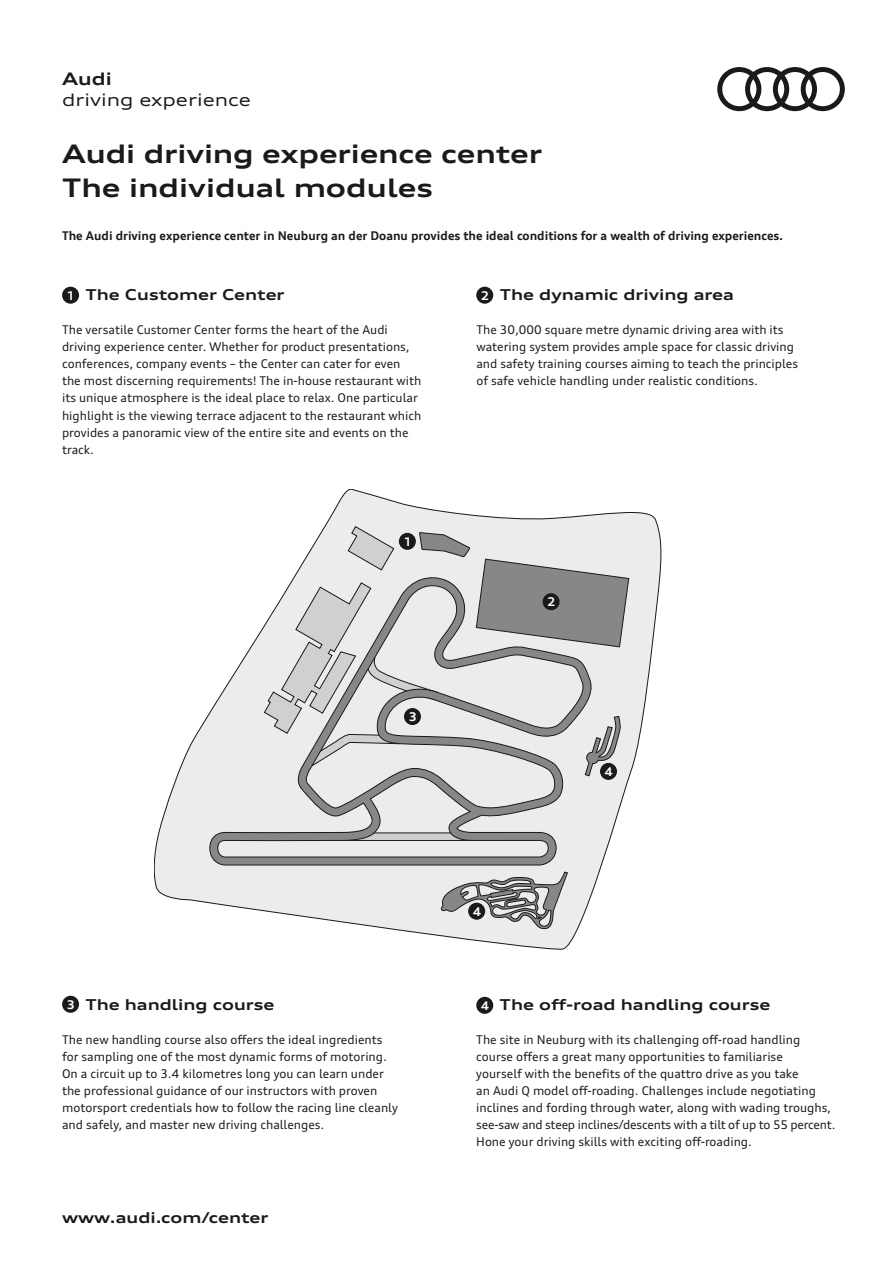
<style>
.page{position:relative;width:893px;height:1263px;background:#fff}
.page>*{position:absolute;margin:0;border:0;box-sizing:border-box;transform-origin:0 0}
.t1{font:700 expanded 25.5px/34.2px "Audi Type";color:#1a1a18}
.t2{font:expanded 17.25px "Audi Type";color:#1a1a18}
.t3{font:700 expanded 17.25px "Audi Type";color:#1a1a18}
.t4{font:700 expanded 15px "Audi Type";color:#1a1a18}
.t5{font:12px/17.1px "Audi Type";color:#1a1a18}
.t6{font:700 12px "Audi Type";color:#1a1a18}
.t7{font:700 12px "Audi Type";color:#fff}
.s1{color:#00131a}
</style>
<div class="page">
<svg style="left:717px;top:67px;width:128px;height:44px"></svg>
<div style="left:62px;top:287px;width:17px;height:17px;background:#1a1a18;border-radius:50%"></div>
<div style="left:476px;top:287px;width:17px;height:17px;background:#1a1a18;border-radius:50%"></div>
<div style="left:62px;top:996px;width:17px;height:17px;background:#1a1a18;border-radius:50%"></div>
<div style="left:476px;top:997px;width:17px;height:17px;background:#1a1a18;border-radius:50%"></div>
<svg style="left:154px;top:489px;width:507px;height:460px"></svg>
<svg style="left:348px;top:526px;width:46px;height:44px;background:#d0d0d1"></svg>
<svg style="left:476px;top:559px;width:153px;height:88px;background:#a5a5a4"></svg>
<svg style="left:419px;top:532px;width:51px;height:25px"></svg>
<svg style="left:440px;top:872px;width:128px;height:57px;background:#b5b5b5"></svg>
<svg style="left:595px;top:716px;width:25px;height:60px"></svg>
<svg style="left:210px;top:577px;width:385px;height:288px;background:#cecece"></svg>
<div style="left:468px;top:903px;width:17px;height:17px;background:#1a1a18;border-radius:50%"></div>
<div style="left:600px;top:763px;width:17px;height:17px;background:#1a1a18;border-radius:50%"></div>
<div style="left:404px;top:708px;width:17px;height:17px;background:#1a1a18;border-radius:50%"></div>
<div style="left:543px;top:593px;width:17px;height:17px;background:#1a1a18;border-radius:50%"></div>
<div style="left:399px;top:533px;width:17px;height:17px;background:#1a1a18;border-radius:50%"></div>
<h2 class="t3" style="left:62px;top:68px;width:51px">Audi</h2>
<h2 class="t2" style="left:62px;top:89px;width:190px">driving experience</h2>
<h1 class="t1" style="left:62px;top:136px;width:482px">Audi driving experience center<br>The individual modules</h1>
<p class="t6" style="left:62px;top:228px;width:723px">The Audi driving experience center in Neuburg an der Doanu provides the ideal conditions for a wealth of driving experiences<span class="s1">.</span></p>
<p class="t4" style="left:85px;top:285px;width:201px">The Customer Center</p>
<p class="t5" style="left:62px;top:321px;width:361px">The versatile Customer Center forms the heart of the Audi driving experience center. Whether for product presentations, conferences, company events – the Center can cater for even the most discerning requirements! The in-house restaurant with its unique atmosphere is the ideal place to relax. One particular highlight is the viewing terrace adjacent to the restaurant which provides a panoramic view of the entire site and events on the track.</p>
<p class="t4" style="left:500px;top:285px;width:236px">The dynamic driving area</p>
<p class="t5" style="left:476px;top:321px;width:323px">The 30,000 square metre dynamic driving area with its watering system provides ample space for classic driving and safety training courses aiming to teach the principles of safe vehicle handling under realistic conditions.</p>
<p class="t7" style="left:67px;top:288px;width:9px">1</p>
<p class="t7" style="left:481px;top:288px;width:9px">2</p>
<p class="t7" style="left:404px;top:534px;width:9px">1</p>
<p class="t7" style="left:409px;top:709px;width:9px">3</p>
<p class="t7" style="left:473px;top:904px;width:9px">4</p>
<p class="t7" style="left:547px;top:595px;width:9px">2</p>
<p class="t7" style="left:605px;top:764px;width:9px">4</p>
<p class="t4" style="left:500px;top:995px;width:272px">The off-road handling course</p>
<p class="t5" style="left:476px;top:1031px;width:361px">The site in Neuburg with its challenging off-road handling course offers a great many opportunities to familiarise<br>yourself with the benefits of the quattro drive as you take<br>an Audi Q model off-roading. Challenges include negotiating inclines and fording through water, along with wading troughs, see-saw and steep inclines/descents with a tilt of up to 55 percent.<br>Hone your driving skills with exciting off-roading.</p>
<p class="t4" style="left:85px;top:995px;width:190px">The handling course</p>
<p class="t5" style="left:62px;top:1031px;width:337px">The new handling course also offers the ideal ingredients for sampling one of the most dynamic forms of motoring.<br>On a circuit up to 3.4 kilometres long you can learn under the professional guidance of our instructors with proven motorsport credentials how to follow the racing line cleanly and safely, and master new driving challenges.</p>
<p class="t7" style="left:67px;top:997px;width:9px">3</p>
<p class="t7" style="left:481px;top:998px;width:9px">4</p>
<p class="t4" style="left:62px;top:1208px;width:208px">www.audi.com/center</p>
</div>
